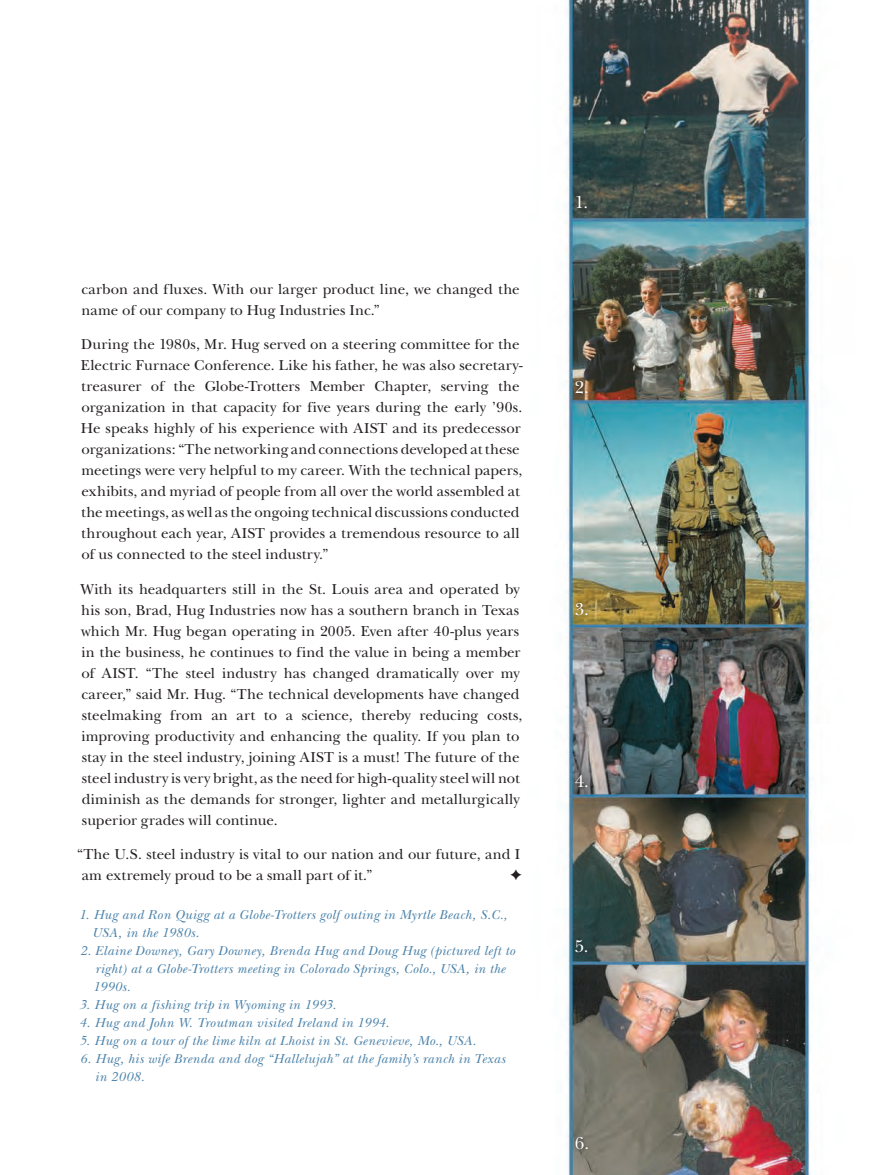
<style>
.page{position:relative;width:878px;height:1175px;background:#fff}
.page>*{position:absolute;margin:0;border:0;box-sizing:border-box;transform-origin:0 0}
.t1{font:18px "New Baskerville";color:#fff}
.t2{font:15px/21px "New Baskerville";letter-spacing:.005em;color:#231f20}
.t3{font:italic 13.5px/18px "New Baskerville";letter-spacing:.03em;color:#4a81a9}
</style>
<div class="page">
<img style="left:565px;top:0;width:249px;height:1174px">
<div style="left:573px;top:192px;width:17px;height:19px;background:#231f20;opacity:.75"></div>
<div style="left:572px;top:377px;width:18px;height:20px;background:#231f20;opacity:.75"></div>
<div style="left:572px;top:599px;width:18px;height:19px;background:#231f20;opacity:.75"></div>
<div style="left:572px;top:771px;width:18px;height:19px;background:#231f20;opacity:.75"></div>
<div style="left:572px;top:936px;width:18px;height:19px;background:#284143"></div>
<div style="left:572px;top:1133px;width:18px;height:19px;background:#231f20;opacity:.75"></div>
<p class="t2" style="left:81px;top:278px;width:440px">carbon and fluxes. With our larger product line, we changed the name of our company to Hug Industries Inc.”</p>
<p class="t2" style="left:81px;top:334px;width:443px">During the 1980s, Mr. Hug served on a steering committee for the Electric Furnace Conference. Like his father, he was also secretary&shy;treasurer of the Globe-Trotters Member Chapter, serving the organization in that capacity for five years during the early ’90s.<br>He speaks highly of his experience with AIST and its predecessor organizations: “The networking and connections developed at these meetings were very helpful to my career. With the technical papers, exhibits, and myriad of people from all over the world assembled at the meetings, as well as the ongoing technical discussions conducted throughout each year, AIST provides a tremendous resource to all of us connected to the steel industry.”</p>
<p class="t2" style="left:80px;top:578px;width:443px">With its headquarters still in the St. Louis area and operated by his son, Brad, Hug Industries now has a southern branch in Texas which Mr. Hug began operating in 2005. Even after 40-plus years in the business, he continues to find the value in being a member of AIST. “The steel industry has changed dramatically over my career,” said Mr. Hug. “The technical developments have changed steelmaking from an art to a science, thereby reducing costs, improving productivity and enhancing the quality. If you plan to stay in the steel industry, joining AIST is a must! The future of the steel industry is very bright, as the need for high-quality steel will not diminish as the demands for stronger, lighter and metallurgically superior grades will continue.</p>
<p class="t2" style="left:82px;top:844px;width:440px;text-indent:-5px">“The U.S. steel industry is vital to our nation and our future, and I am extremely proud to be a small part of it.”</p>
<p class="t3" style="left:92px;top:905px;width:416px;text-indent:-14px">1. Hug and Ron Quigg at a Globe-Trotters golf outing in Myrtle Beach, S.C.,<br>USA, in the 1980s.</p>
<p class="t3" style="left:93px;top:941px;width:423px;text-indent:-13px">2. Elaine Downey, Gary Downey, Brenda Hug and Doug Hug (pictured left to right) at a Globe-Trotters meeting in Colorado Springs, Colo., USA, in the<br>1990s.</p>
<p class="t3" style="left:79px;top:995px;width:258px">3. Hug on a fishing trip in Wyoming in 1993.</p>
<p class="t3" style="left:79px;top:1013px;width:311px">4. Hug and John W. Troutman visited Ireland in 1994.</p>
<p class="t3" style="left:79px;top:1031px;width:398px">5. Hug on a tour of the lime kiln at Lhoist in St. Genevieve, Mo., USA.</p>
<p class="t3" style="left:95px;top:1049px;width:412px;text-indent:-15px">6. Hug, his wife Brenda and dog “Hallelujah” at the family’s ranch in Texas in 2008.</p>
<p class="t1" style="left:575px;top:192px;width:15px">1.</p>
<p class="t1" style="left:575px;top:377px;width:16px">2.</p>
<p class="t1" style="left:575px;top:599px;width:15px">3.</p>
<p class="t1" style="left:575px;top:771px;width:16px">4.</p>
<p class="t1" style="left:575px;top:935px;width:15px">5.</p>
<p class="t1" style="left:575px;top:1133px;width:16px">6.</p>
</div>
